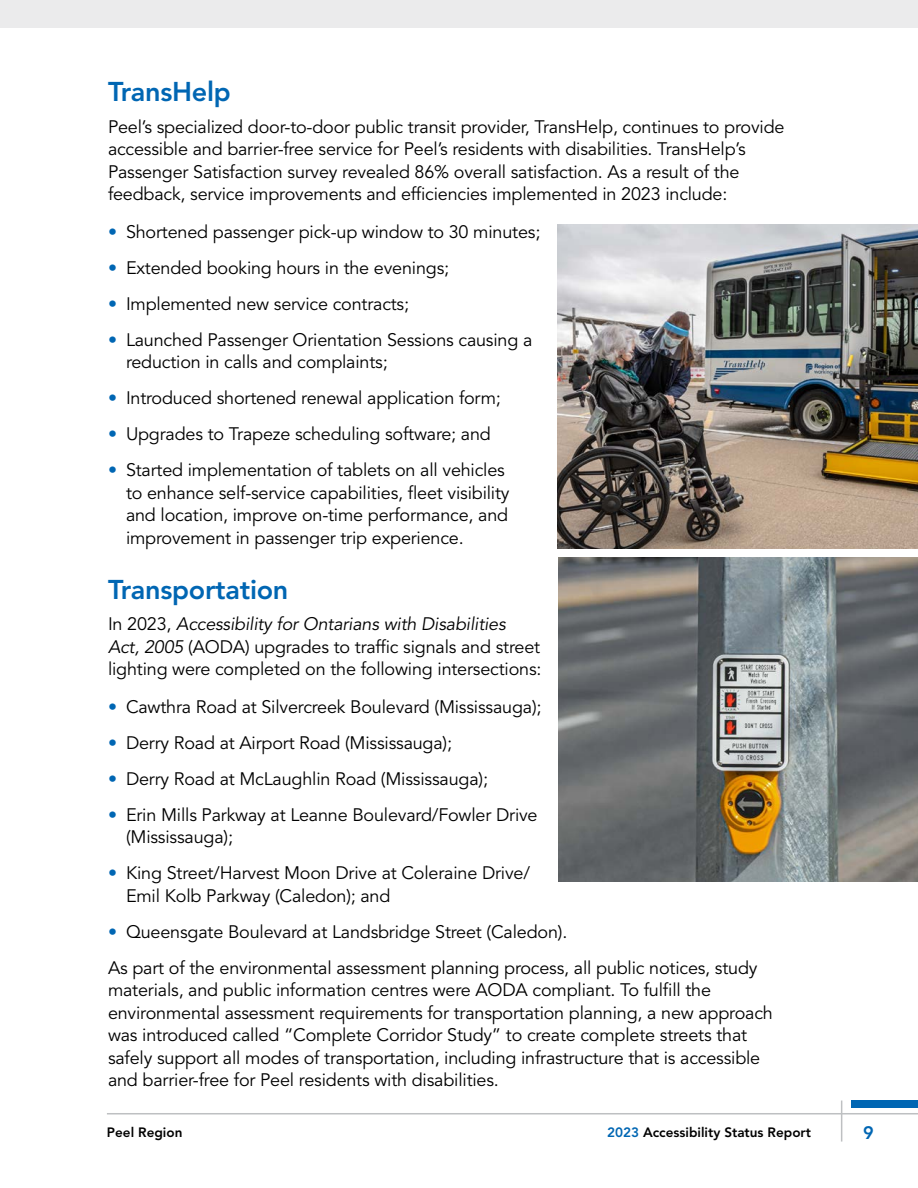
<style>
.page{position:relative;width:918px;height:1188px;background:#fff}
.page>*{position:absolute;margin:0;border:0;box-sizing:border-box;transform-origin:0 0}
.t1{font:800 27px "Avenir LT Std";letter-spacing:-.01em;color:#0066b3}
.t2{font:18px/22.5px "Avenir LT Std";letter-spacing:-.01em;color:#000}
.t3{font:800 18px "Avenir LT Std";color:#0066b3}
.t4{font:800 13.5px "Avenir LT Std";color:#000}
.s1{font-weight:900;color:#0066b3}
.s2{font-style:italic}
.s3{color:#0066b3}
</style>
<div class="page">
<hr style="left:107px;top:1113px;width:811px;height:1px;background:#bec0c2">
<hr style="left:841px;top:1101px;width:1px;height:41px;background:#bec0c2">
<div style="left:852px;top:1101px;width:66px;height:7px;background:#0066b3"></div>
<div style="left:0;top:0;width:918px;height:28px;background:#ebebec"></div>
<img style="left:558px;top:225px;width:360px;height:324px">
<img style="left:558px;top:557px;width:360px;height:324px">
<h3 class="t1" style="left:108px;top:76px;width:124px">TransHelp</h3>
<p class="t2" style="left:108px;top:116px;width:678px">Peel’s specialized door-to-door public transit provider, TransHelp, continues to provide accessible and barrier-free service for Peel’s residents with disabilities. TransHelp’s Passenger Satisfaction survey revealed 86% overall satisfaction. As a result of the feedback, service improvements and efficiencies implemented in 2023 include:</p>
<p class="t2" style="left:108px;top:221px;width:434px"><span class="s1">•</span> Shortened passenger pick-up window to 30 minutes;</p>
<p class="t2" style="left:108px;top:257px;width:343px"><span class="s1">•</span> Extended booking hours in the evenings;</p>
<p class="t2" style="left:108px;top:293px;width:303px"><span class="s1">•</span> Implemented new service contracts;</p>
<p class="t2" style="left:126px;top:329px;width:408px;text-indent:-18px"><span class="s1">•</span> Launched Passenger Orientation Sessions causing a reduction in calls and complaints;</p>
<p class="t2" style="left:108px;top:387px;width:394px"><span class="s1">•</span> Introduced shortened renewal application form;</p>
<p class="t2" style="left:108px;top:423px;width:384px"><span class="s1">•</span> Upgrades to Trapeze scheduling software; and</p>
<p class="t2" style="left:126px;top:459px;width:385px;text-indent:-18px"><span class="s1">•</span> Started implementation of tablets on all vehicles to enhance self-service capabilities, fleet visibility and location, improve on-time performance, and improvement in passenger trip experience.</p>
<h3 class="t1" style="left:108px;top:574px;width:182px">Transportation</h3>
<p class="t2" style="left:108px;top:614px;width:435px">In 2023, <span class="s2">Accessibility for Ontarians with Disabilities<br>Act, 2005</span> (AODA) upgrades to traffic signals and street lighting were completed on the following intersections:</p>
<p class="t2" style="left:108px;top:696px;width:435px"><span class="s1">•</span> Cawthra Road at Silvercreek Boulevard (Mississauga);</p>
<p class="t2" style="left:108px;top:732px;width:346px"><span class="s1">•</span> Derry Road at Airport Road (Mississauga);</p>
<p class="t2" style="left:108px;top:768px;width:382px"><span class="s1">•</span> Derry Road at McLaughlin Road (Mississauga);</p>
<p class="t2" style="left:126px;top:804px;width:413px;text-indent:-18px"><span class="s1">•</span> Erin Mills Parkway at Leanne Boulevard/Fowler Drive (Mississauga);</p>
<p class="t2" style="left:126px;top:863px;width:406px;text-indent:-18px"><span class="s1">•</span> King Street/Harvest Moon Drive at Coleraine Drive/<br>Emil Kolb Parkway (Caledon); and</p>
<p class="t2" style="left:108px;top:921px;width:461px"><span class="s1">•</span> Queensgate Boulevard at Landsbridge Street (Caledon).</p>
<p class="t2" style="left:108px;top:957px;width:666px">As part of the environmental assessment planning process, all public notices, study materials, and public information centres were AODA compliant. To fulfill the environmental assessment requirements for transportation planning, a new approach was introduced called “Complete Corridor Study” to create complete streets that safely support all modes of transportation, including infrastructure that is accessible and barrier-free for Peel residents with disabilities.</p>
<p class="t4" style="left:107px;top:1124px;width:77px">Peel Region</p>
<p class="t4" style="left:607px;top:1124px;width:205px"><span class="s3">2023</span> Accessibility Status Report</p>
<p class="t3" style="left:863px;top:1122px;width:12px">9</p>
</div>
